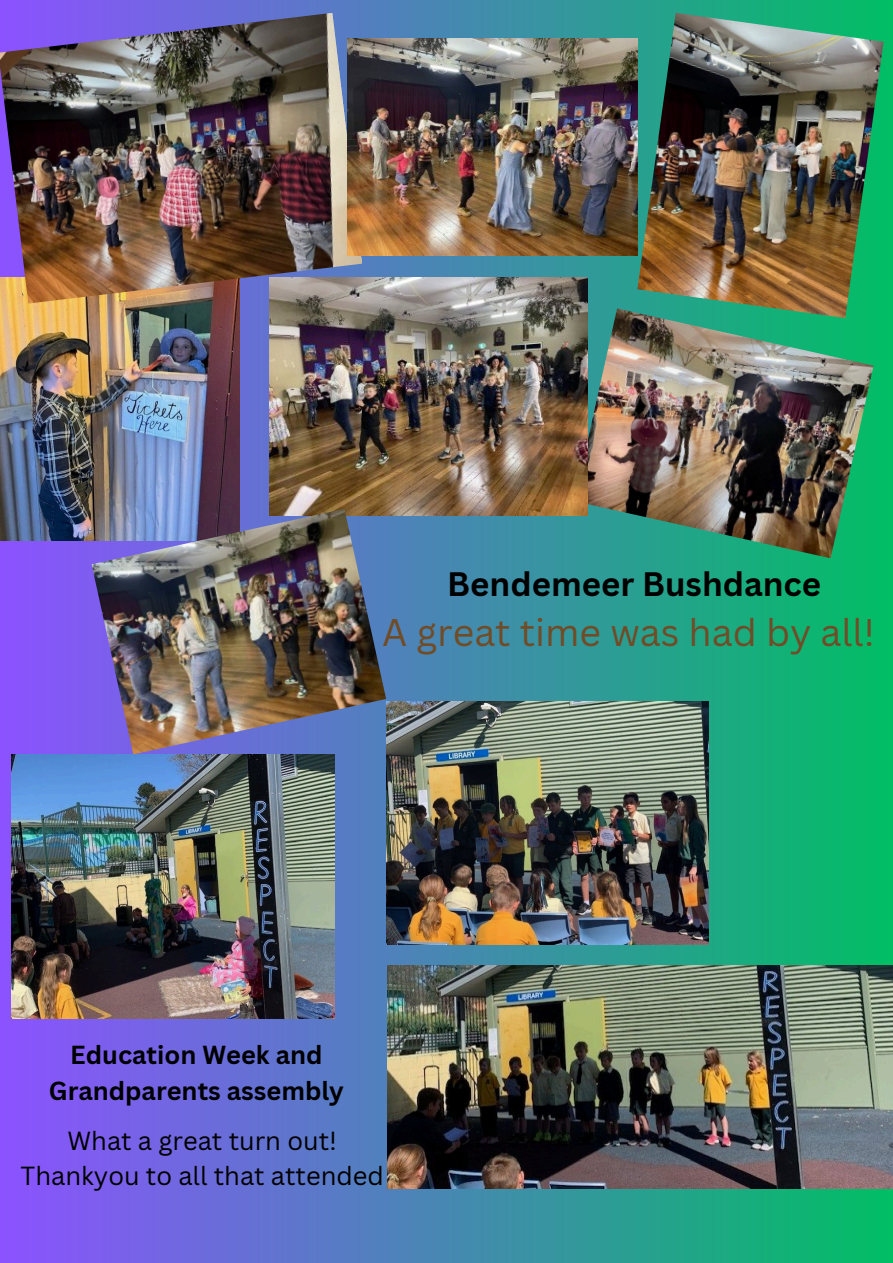
<style>
.page{position:relative;width:893px;height:1263px;background:#fff}
.page>*{position:absolute;margin:0;border:0;box-sizing:border-box;transform-origin:0 0}
.t1{font:37.5px "Canva Sans";color:#704c27}
.t2{font:700 33px "Canva Sans";color:#000}
.t3{font:25.5px/35.4px "Canva Sans";color:#000;text-align:center}
.t4{font:700 25.42px/35.4px "Canva Sans";color:#000;text-align:center}
</style>
<div class="page">
<div style="left:0;top:0;width:893px;height:1263px;background:linear-gradient(to right,#8c52fe,#02be64)"></div>
<img style="left:0;top:304px;width:239px;height:236px">
<img style="left:637px;top:13px;width:246px;height:305px">
<img style="left:574px;top:308px;width:299px;height:250px">
<img style="left:0;top:13px;width:362px;height:291px">
<img style="left:270px;top:278px;width:317px;height:238px">
<img style="left:348px;top:39px;width:289px;height:217px">
<img style="left:92px;top:509px;width:294px;height:245px">
<img style="left:386px;top:702px;width:323px;height:242px">
<img style="left:12px;top:754px;width:322px;height:264px">
<img style="left:387px;top:966px;width:506px;height:223px">
<p class="t2" style="left:447px;top:560px;width:375px">Bendemeer Bushdance</p>
<p class="t1" style="left:382px;top:606px;width:494px">A great time was had by all!</p>
<h3 class="t4" style="left:49px;top:1037px;width:297px">Education Week and<br>Grandparents assembly</h3>
<p class="t3" style="left:20px;top:1122px;width:365px">What a great turn out!<br>Thankyou to all that attended</p>
</div>
